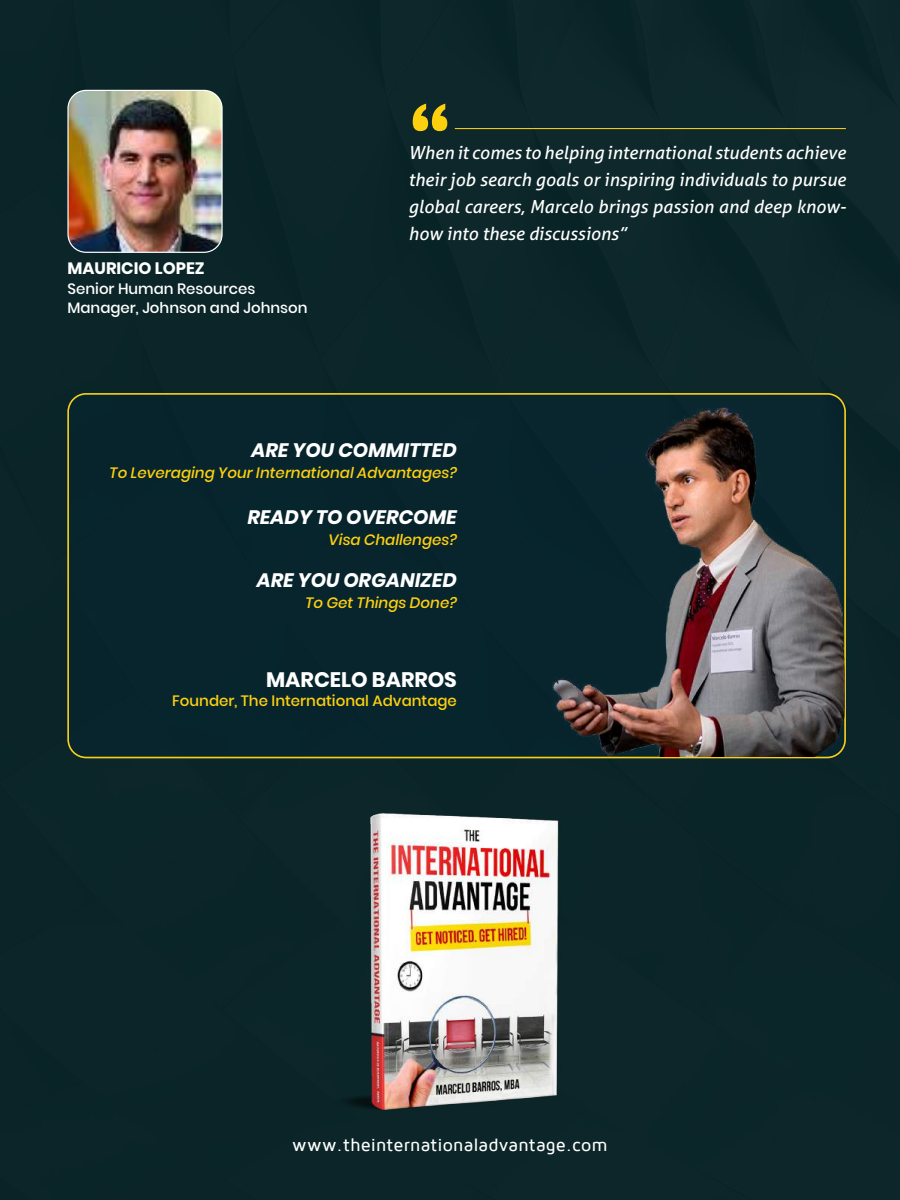
<style>
.page{position:relative;width:900px;height:1200px;background:#0b2528}
.page>*{position:absolute;margin:0;border:0;box-sizing:border-box;transform-origin:0 0}
.t1{font:700 90px "Britannic";color:#fdd00f}
.t2{font:700 21px "Poppins";color:#fff}
.t3{font:italic 700 19.5px "Poppins";color:#fff}
.t4{font:italic 18px/27px "Aller";color:#fff;text-align:justify}
.t5{font:500 18px "Maven Pro";letter-spacing:.01em;color:#fff}
.t6{font:700 16.5px "Poppins";color:#fff}
.t7{font:italic 500 15px "Poppins";color:#fdd00f}
.t8{font:500 15px/19.5px "Poppins";color:#fff}
.t9{font:500 15px "Poppins";color:#fdd00f}
</style>
<div class="page">
<img style="left:68px;top:90px;width:154px;height:162px">
<div style="left:67px;top:90px;width:156px;height:163px;border:1px solid #fff;border-radius:18px"></div>
<hr style="left:455px;top:128px;width:391px;height:1px;background:#fdd00f">
<div style="left:68px;top:394px;width:777px;height:364px;background:#08252d;border-radius:18px"></div>
<img style="left:541px;top:366px;width:316px;height:391px">
<img style="left:322px;top:790px;width:260px;height:339px">
<h1 class="t1" style="left:408px;top:84px;width:45px">“</h1>
<p class="t6" style="left:67px;top:259px;width:139px">MAURICIO LOPEZ</p>
<p class="t8" style="left:67px;top:279px;width:242px">Senior Human Resources<br>Manager, Johnson and Johnson</p>
<p class="t4" style="left:408px;top:139px;width:439px">When it comes to helping international students achieve their job search goals or inspiring individuals to pursue global careers, Marcelo brings passion and deep know&shy;how into these discussions”</p>
<p class="t3" style="left:252px;top:439px;width:207px">ARE YOU COMMITTED</p>
<p class="t7" style="left:110px;top:464px;width:349px">To Leveraging Your International Advantages?</p>
<p class="t3" style="left:248px;top:506px;width:211px">READY TO OVERCOME</p>
<p class="t7" style="left:329px;top:531px;width:130px">Visa Challenges?</p>
<p class="t3" style="left:257px;top:569px;width:202px">ARE YOU ORGANIZED</p>
<p class="t7" style="left:305px;top:594px;width:153px">To Get Things Done?</p>
<p class="t2" style="left:266px;top:667px;width:192px">MARCELO BARROS</p>
<p class="t9" style="left:172px;top:692px;width:286px">Founder, The International Advantage</p>
<p class="t5" style="left:292px;top:1135px;width:317px">www.theinternationaladvantage.com</p>
</div>
